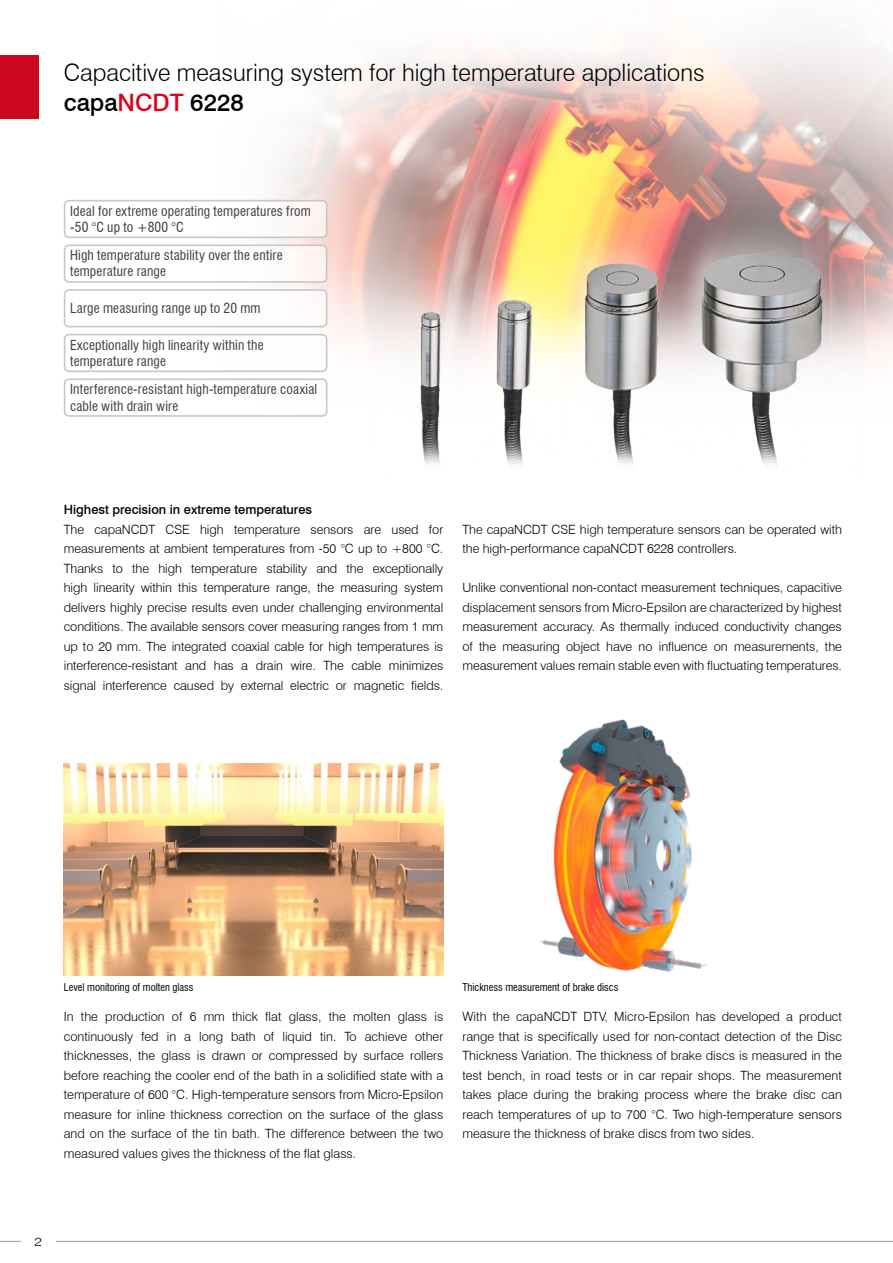
<style>
.page{position:relative;width:893px;height:1263px;background:#fff}
.page>*{position:absolute;margin:0;border:0;box-sizing:border-box;transform-origin:0 0}
.t1{font:300 24px/30px "Swiss 721 BT";color:#000}
.t2{font:condensed 13.5px/16.5px "Swiss 721 BT";letter-spacing:.01em;color:#3e3d40}
.t3{font:300 12.75px/19.5px "Swiss 721 BT";letter-spacing:-.005em;color:#000;text-align:justify}
.t4{font:500 12.75px "Swiss 721 BT";color:#000}
.t5{font:300 12px "Swiss 721 BT";color:#000;scale:1.18 1}
.t6{font:condensed 10.5px "Swiss 721 BT";color:#000}
.s1{font-weight:500}
.s2{font-weight:500;color:#e2001a}
</style>
<div class="page">
<img style="left:38px;top:33px;width:855px;height:380px">
<img style="left:540px;top:719px;width:167px;height:253px">
<img style="left:64px;top:763px;width:379px;height:213px">
<img style="left:357px;top:179px;width:536px;height:286px">
<div style="left:0;top:55px;width:38px;height:64px;background:#cd071e"></div>
<hr style="left:0;top:1241px;width:893px;height:1px;background:#9c9e9f">
<div style="left:21px;top:1220px;width:34px;height:43px;background:#fff"></div>
<div style="left:65px;top:201px;width:262px;height:36px;background:#fff;border-radius:4px"></div>
<div style="left:64px;top:200px;width:263px;height:38px;border:2px solid #c6c7c8;border-radius:4px"></div>
<div style="left:65px;top:245px;width:262px;height:37px;background:#fff;border-radius:4px"></div>
<div style="left:64px;top:244px;width:263px;height:39px;border:2px solid #c6c7c8;border-radius:4px"></div>
<div style="left:65px;top:290px;width:262px;height:37px;background:#fff;border-radius:4px"></div>
<div style="left:64px;top:289px;width:263px;height:38px;border:2px solid #c6c7c8;border-radius:4px"></div>
<div style="left:65px;top:335px;width:262px;height:36px;background:#fff;border-radius:4px"></div>
<div style="left:64px;top:334px;width:263px;height:38px;border:2px solid #c6c7c8;border-radius:4px"></div>
<div style="left:65px;top:379px;width:262px;height:37px;background:#fff;border-radius:4px"></div>
<div style="left:64px;top:378px;width:263px;height:39px;border:2px solid #c6c7c8;border-radius:4px"></div>
<h1 class="t1" style="left:64px;top:58px;width:642px">Capacitive measuring system for high temperature applications <span class="s1">capa</span><span class="s2">NCDT</span> <span class="s1">6228</span></h1>
<p class="t2" style="left:70px;top:203px;width:242px">Ideal for extreme operating temperatures from -50 °C up to +800 °C</p>
<p class="t2" style="left:70px;top:247px;width:214px">High temperature stability over the entire temperature range</p>
<p class="t2" style="left:70px;top:300px;width:192px">Large measuring range up to 20 mm</p>
<p class="t2" style="left:70px;top:337px;width:195px">Exceptionally high linearity within the temperature range</p>
<p class="t2" style="left:70px;top:381px;width:249px">Interference-resistant high-temperature coaxial cable with drain wire</p>
<p class="t4" style="left:64px;top:502px;width:250px">Highest precision in extreme temperatures</p>
<p class="t3" style="left:64px;top:519px;width:381px">The capaNCDT CSE high temperature sensors are used for measurements at ambient temperatures from -50 °C up to +800 °C.<br>Thanks to the high temperature stability and the exceptionally high linearity within this temperature range, the measuring system delivers highly precise results even under challenging environmental conditions. The available sensors cover measuring ranges from 1 mm up to 20 mm. The integrated coaxial cable for high temperatures is interference-resistant and has a drain wire. The cable minimizes signal interference caused by external electric or magnetic fields.</p>
<p class="t3" style="left:462px;top:519px;width:381px">The capaNCDT CSE high temperature sensors can be operated with the high-performance capaNCDT 6228 controllers.</p>
<p class="t3" style="left:462px;top:578px;width:381px">Unlike conventional non-contact measurement techniques, capacitive displacement sensors from Micro-Epsilon are characterized by highest measurement accuracy. As thermally induced conductivity changes of the measuring object have no influence on measurements, the measurement values remain stable even with fluctuating temperatures.</p>
<p class="t6" style="left:64px;top:981px;width:131px">Level monitoring of molten glass</p>
<p class="t6" style="left:462px;top:981px;width:158px">Thickness measurement of brake discs</p>
<p class="t3" style="left:64px;top:1007px;width:381px">In the production of 6 mm thick flat glass, the molten glass is continuously fed in a long bath of liquid tin. To achieve other thicknesses, the glass is drawn or compressed by surface rollers before reaching the cooler end of the bath in a solidified state with a temperature of 600 °C. High-temperature sensors from Micro-Epsilon measure for inline thickness correction on the surface of the glass and on the surface of the tin bath. The difference between the two measured values gives the thickness of the flat glass.</p>
<p class="t3" style="left:462px;top:1007px;width:381px">With the capaNCDT DTV, Micro-Epsilon has developed a product range that is specifically used for non-contact detection of the Disc Thickness Variation. The thickness of brake discs is measured in the test bench, in road tests or in car repair shops. The measurement takes place during the braking process where the brake disc can reach temperatures of up to 700 °C. Two high-temperature sensors measure the thickness of brake discs from two sides.</p>
<p class="t5" style="left:35px;top:1235px;width:8px">2</p>
</div>
